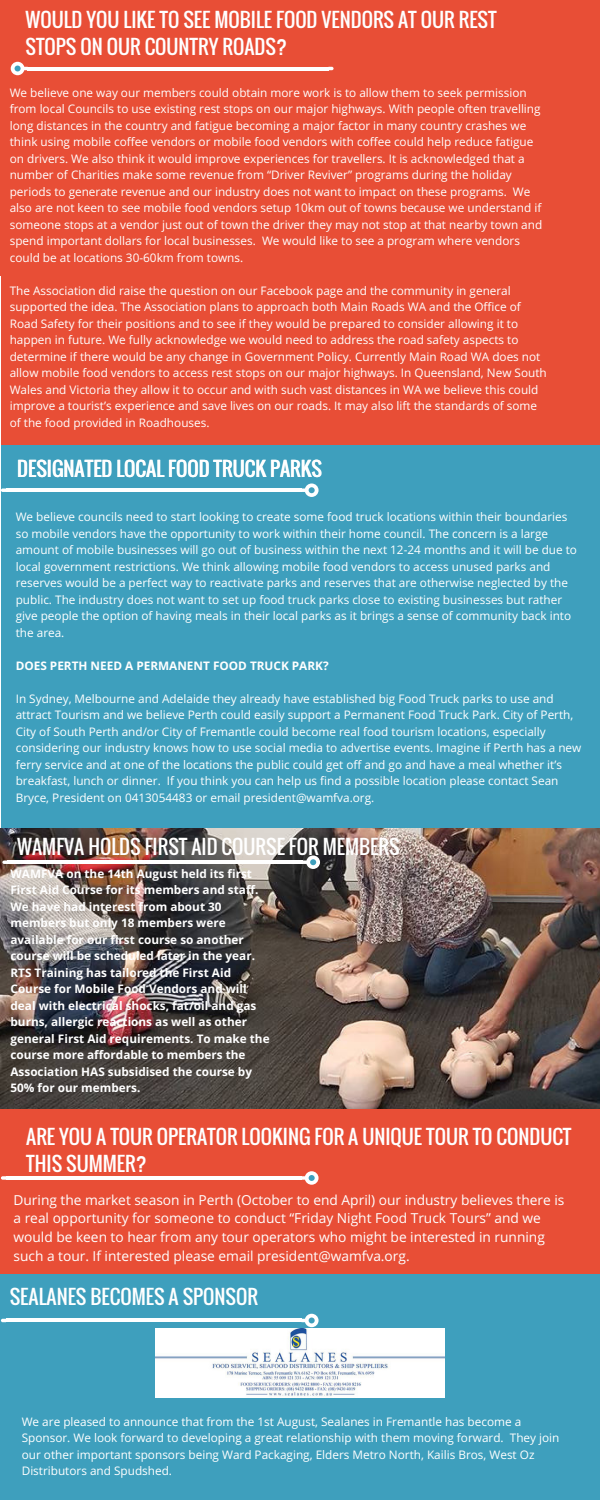
<style>
.page{position:relative;width:600px;height:1500px;background:#fff}
.page>*{position:absolute;margin:0;border:0;box-sizing:border-box;transform-origin:0 0}
.t1{font:35.4px "Oswald";letter-spacing:.15em;color:#fff}
.t2{font:19.7px/27px "Oswald";color:#fff}
.t3{font:15.7px "Open Sans";letter-spacing:.09em;color:#fff}
.t4{font:13.8px/18.8px "Open Sans";color:#fff}
.t5{font:11.8px/16.5px "Open Sans";color:#fff}
.t6{font:700 11.8px/16.5px "Open Sans";color:#fff}
</style>
<div class="page">
<div style="left:1px;top:61px;width:599px;height:384px;background:#e84e36"></div>
<div style="left:1px;top:445px;width:599px;height:384px;background:#3e9fbd"></div>
<img style="left:1px;top:829px;width:599px;height:280px">
<div style="left:0;top:0;width:600px;height:276px;background:#e84e36"></div>
<svg style="left:1px;top:489px;width:5px;height:3px"></svg>
<hr style="left:6px;top:489px;width:296px;height:3px;background:#fff">
<svg style="left:302px;top:483px;width:17px;height:14px"></svg>
<svg style="left:2px;top:861px;width:5px;height:3px"></svg>
<hr style="left:7px;top:861px;width:296px;height:3px;background:#fff">
<svg style="left:303px;top:855px;width:17px;height:14px"></svg>
<div style="left:0;top:1109px;width:600px;height:391px;background:#e84e36"></div>
<div style="left:0;top:1274px;width:600px;height:226px;background:#3e9fbd"></div>
<svg style="left:329px;top:67px;width:5px;height:3px"></svg>
<hr style="left:28px;top:67px;width:301px;height:3px;background:#fff">
<svg style="left:11px;top:62px;width:17px;height:13px"></svg>
<svg style="left:1px;top:1176px;width:5px;height:4px"></svg>
<hr style="left:6px;top:1176px;width:296px;height:4px;background:#fff">
<svg style="left:302px;top:1171px;width:17px;height:14px"></svg>
<svg style="left:1px;top:1319px;width:5px;height:3px"></svg>
<hr style="left:6px;top:1319px;width:296px;height:3px;background:#fff">
<svg style="left:302px;top:1314px;width:17px;height:13px"></svg>
<img style="left:155px;top:1328px;width:290px;height:70px">
<h2 class="t2" style="left:25px;top:5px;width:473px">WOULD YOU LIKE TO SEE MOBILE FOOD VENDORS AT OUR REST<br>STOPS ON OUR COUNTRY ROADS?</h2>
<p class="t5" style="left:10px;top:84px;width:534px">We believe one way our members could obtain more work is to allow them to seek permission from local Councils to use existing rest stops on our major highways. With people often travelling long distances in the country and fatigue becoming a major factor in many country crashes we think using mobile coffee vendors or mobile food vendors with coffee could help reduce fatigue on drivers. We also think it would improve experiences for travellers. It is acknowledged that a number of Charities make some revenue from “Driver Reviver” programs during the holiday periods to generate revenue and our industry does not want to impact on these programs. We also are not keen to see mobile food vendors setup 10km out of towns because we understand if someone stops at a vendor just out of town the driver they may not stop at that nearby town and spend important dollars for local businesses. We would like to see a program where vendors could be at locations 30-60km from towns.</p>
<p class="t5" style="left:10px;top:282px;width:539px">The Association did raise the question on our Facebook page and the community in general supported the idea. The Association plans to approach both Main Roads WA and the Office of Road Safety for their positions and to see if they would be prepared to consider allowing it to happen in future. We fully acknowledge we would need to address the road safety aspects to determine if there would be any change in Government Policy. Currently Main Road WA does not allow mobile food vendors to access rest stops on our major highways. In Queensland, New South Wales and Victoria they allow it to occur and with such vast distances in WA we believe this could improve a tourist’s experience and save lives on our roads. It may also lift the standards of some of the food provided in Roadhouses.</p>
<h1 class="t1" style="left:90px;top:126px;width:418px">WA STREET FOOD NEWS</h1>
<h3 class="t3" style="left:40px;top:186px;width:526px">The Official Newsletter for Perth’s Best Mobile Food Vendors</h3>
<h2 class="t2" style="left:17px;top:455px;width:306px">DESIGNATED LOCAL FOOD TRUCK PARKS</h2>
<p class="t5" style="left:16px;top:508px;width:563px">We believe councils need to start looking to create some food truck locations within their boundaries so mobile vendors have the opportunity to work within their home council. The concern is a large amount of mobile businesses will go out of business within the next 12-24 months and it will be due to local government restrictions. We think allowing mobile food vendors to access unused parks and reserves would be a perfect way to reactivate parks and reserves that are otherwise neglected by the public. The industry does not want to set up food truck parks close to existing businesses but rather give people the option of having meals in their local parks as it brings a sense of community back into the area.</p>
<p class="t6" style="left:16px;top:657px;width:314px">DOES PERTH NEED A PERMANENT FOOD TRUCK PARK?</p>
<p class="t5" style="left:16px;top:690px;width:567px">In Sydney, Melbourne and Adelaide they already have established big Food Truck parks to use and attract Tourism and we believe Perth could easily support a Permanent Food Truck Park. City of Perth, City of South Perth and/or City of Fremantle could become real food tourism locations, especially considering our industry knows how to use social media to advertise events. Imagine if Perth has a new ferry service and at one of the locations the public could get off and go and have a meal whether it’s breakfast, lunch or dinner. If you think you can help us find a possible location please contact Sean Bryce, President on 0413054483 or email president@wamfva.org.</p>
<h2 class="t2" style="left:17px;top:833px;width:384px">WAMFVA HOLDS FIRST AID COURSE FOR MEMBERS</h2>
<p class="t6" style="left:10px;top:865px;width:261px">WAMFVA on the 14th August held its first First Aid Course for its members and staff.<br>We have had interest from about 30 members but only 18 members were available for our first course so another course will be scheduled later in the year.<br>RTS Training has tailored the First Aid Course for Mobile Food Vendors and will deal with electrical shocks, fat/oil and gas burns, allergic reactions as well as other general First Aid requirements. To make the course more affordable to members the Association HAS subsidised the course by 50% for our members.</p>
<h2 class="t2" style="left:26px;top:1123px;width:547px">ARE YOU A TOUR OPERATOR LOOKING FOR A UNIQUE TOUR TO CONDUCT<br>THIS SUMMER?</h2>
<p class="t4" style="left:13px;top:1190px;width:552px">During the market season in Perth (October to end April) our industry believes there is a real opportunity for someone to conduct “Friday Night Food Truck Tours” and we would be keen to hear from any tour operators who might be interested in running such a tour. If interested please email president@wamfva.org.</p>
<h2 class="t2" style="left:10px;top:1283px;width:250px">SEALANES BECOMES A SPONSOR</h2>
<p class="t5" style="left:22px;top:1413px;width:539px">We are pleased to announce that from the 1st August, Sealanes in Fremantle has become a Sponsor. We look forward to developing a great relationship with them moving forward. They join our other important sponsors being Ward Packaging, Elders Metro North, Kailis Bros, West Oz Distributors and Spudshed.</p>
</div>
